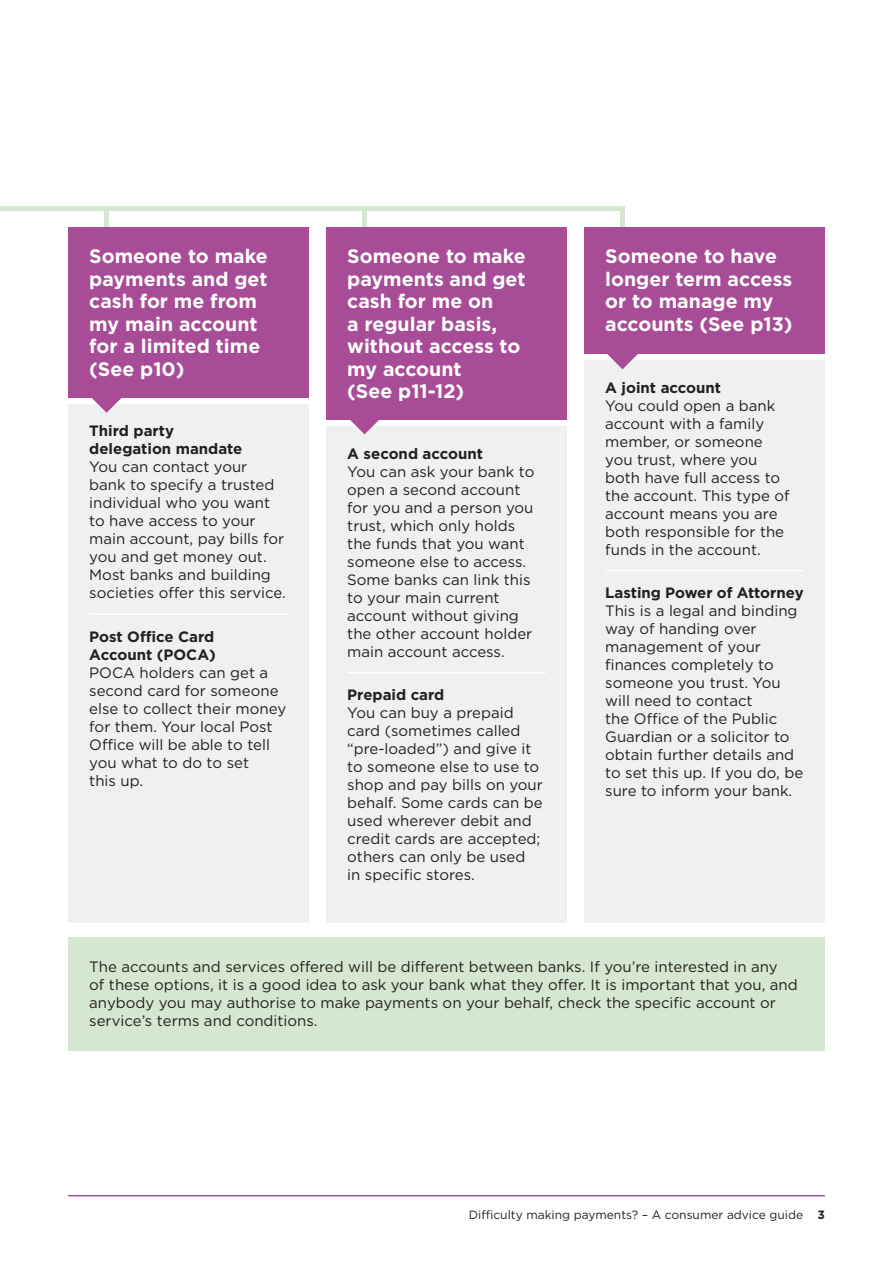
<style>
.page{position:relative;width:893px;height:1263px;background:#fff}
.page>*{position:absolute;margin:0;border:0;box-sizing:border-box;transform-origin:0 0}
.t1{font:700 19.5px/22.5px "Gotham";color:#fff}
.t2{font:15px/18px "Gotham";color:#231f20}
.t3{font:700 15px/18px "Gotham";color:#231f20}
.t4{font:12px "Gotham";color:#231f20}
.s1{font-weight:700}
</style>
<div class="page">
<hr style="left:68px;top:1195px;width:757px;height:1px;background:#a153a1">
<div style="left:104px;top:208px;width:5px;height:34px;background:#d6e7d1"></div>
<div style="left:362px;top:208px;width:5px;height:34px;background:#d6e7d1"></div>
<div style="left:620px;top:208px;width:5px;height:34px;background:#d6e7d1"></div>
<hr style="left:0;top:206px;width:625px;height:4px;background:#d6e7d1">
<div style="left:68px;top:227px;width:241px;height:171px;background:#a84c98"></div>
<div style="left:326px;top:227px;width:241px;height:193px;background:#a84c98"></div>
<div style="left:584px;top:227px;width:241px;height:127px;background:#a84c98"></div>
<div style="left:68px;top:404px;width:241px;height:518px;background:#eff0f0"></div>
<div style="left:68px;top:938px;width:757px;height:113px;background:#d6e7d1"></div>
<div style="left:326px;top:426px;width:241px;height:496px;background:#eff0f0"></div>
<div style="left:584px;top:360px;width:241px;height:562px;background:#eff0f0"></div>
<hr style="left:89px;top:613px;width:199px;height:2px;background:#fff">
<hr style="left:347px;top:672px;width:199px;height:1px;background:#fff">
<hr style="left:605px;top:570px;width:199px;height:1px;background:#fff">
<svg style="left:92px;top:398px;width:30px;height:15px"></svg>
<svg style="left:350px;top:420px;width:29px;height:14px"></svg>
<svg style="left:607px;top:354px;width:31px;height:15px"></svg>
<h1 class="t1" style="left:89px;top:245px;width:180px">Someone to make payments and get cash for me from my main account for a limited time (See p10)</h1>
<h1 class="t1" style="left:347px;top:245px;width:180px">Someone to make payments and get cash for me on<br>a regular basis, without access to my account<br>(See p11-12)</h1>
<h1 class="t1" style="left:605px;top:245px;width:189px">Someone to have longer term access or to manage my accounts (See p13)</h1>
<p class="t3" style="left:89px;top:422px;width:155px">Third party delegation mandate</p>
<p class="t2" style="left:89px;top:458px;width:198px">You can contact your bank to specify a trusted individual who you want to have access to your main account, pay bills for you and get money out.<br>Most banks and building societies offer this service.</p>
<p class="t3" style="left:89px;top:627px;width:128px">Post Office Card<br>Account (POCA)</p>
<p class="t2" style="left:89px;top:663px;width:198px">POCA holders can get a second card for someone else to collect their money for them. Your local Post<br>Office will be able to tell you what to do to set<br>this up.</p>
<p class="t3" style="left:605px;top:378px;width:117px">A joint account</p>
<p class="t2" style="left:605px;top:396px;width:186px">You could open a bank account with a family member, or someone you trust, where you both have full access to the account. This type of account means you are both responsible for the funds in the account.</p>
<p class="t3" style="left:605px;top:584px;width:200px">Lasting Power of Attorney</p>
<p class="t2" style="left:605px;top:602px;width:199px">This is a legal and binding way of handing over management of your finances completely to someone you trust. You will need to contact<br>the Office of the Public<br>Guardian or a solicitor to obtain further details and to set this up. If you do, be sure to inform your bank.</p>
<p class="t3" style="left:347px;top:444px;width:137px">A second account</p>
<p class="t2" style="left:347px;top:462px;width:189px">You can ask your bank to open a second account for you and a person you trust, which only holds the funds that you want someone else to access.<br>Some banks can link this to your main current account without giving the other account holder main account access.</p>
<p class="t3" style="left:347px;top:686px;width:99px">Prepaid card</p>
<p class="t2" style="left:347px;top:703px;width:197px">You can buy a prepaid card (sometimes called “pre-loaded”) and give it to someone else to use to shop and pay bills on your behalf. Some cards can be used wherever debit and credit cards are accepted; others can only be used<br>in specific stores.</p>
<p class="t2" style="left:89px;top:957px;width:710px">The accounts and services offered will be different between banks. If you’re interested in any<br>of these options, it is a good idea to ask your bank what they offer. It is important that you, and anybody you may authorise to make payments on your behalf, check the specific account or service’s terms and conditions.</p>
<p class="t4" style="left:469px;top:1207px;width:357px">Difficulty making payments? – A consumer advice guide <span class="s1">3</span></p>
</div>
